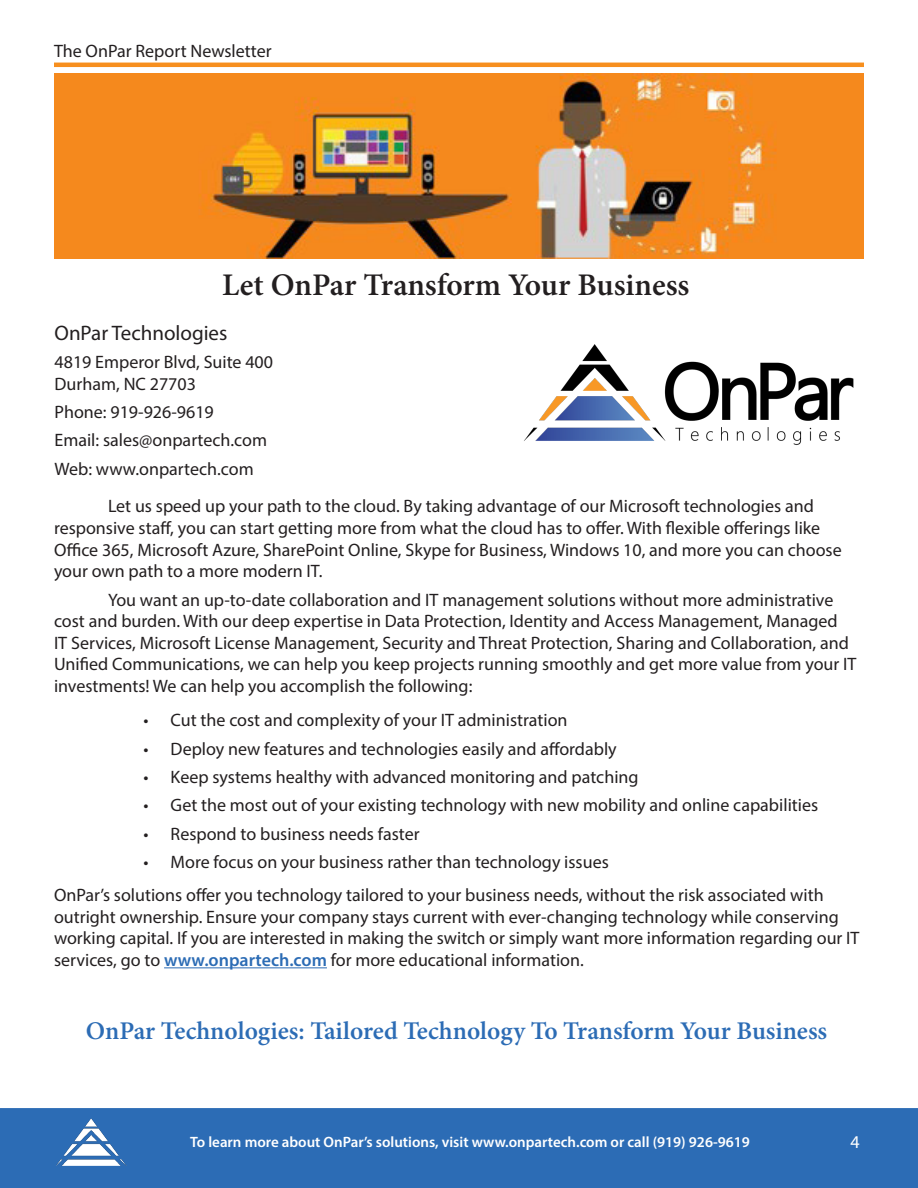
<style>
.page{position:relative;width:918px;height:1188px;background:#fff}
.page>*{position:absolute;margin:0;border:0;box-sizing:border-box;transform-origin:0 0}
.t1{font:600 31.5px "Minion Pro";letter-spacing:-.005em;color:#231f20}
.t2{font:600 25.5px "Minion Pro";color:#2c6cb5}
.t3{font:21px "Myriad Pro";color:#231f20}
.t4{font:18px/21.6px "Myriad Pro";color:#231f20}
.t5{font:18px "Myriad Pro";color:#fff}
.t6{font:600 15px "Myriad Pro";color:#fff}
.s1{font-weight:600;color:#2c6cb5}
</style>
<div class="page">
<div style="left:1px;top:1109px;width:916px;height:78px;background:#2c6cb5"></div>
<div style="left:0;top:1108px;width:918px;height:80px;border:2px solid #2c6cb5"></div>
<img style="left:56px;top:1118px;width:70px;height:48px">
<hr style="left:54px;top:63px;width:810px;height:4px;background:#f78f1e">
<img style="left:54px;top:73px;width:810px;height:186px">
<img style="left:524px;top:344px;width:330px;height:101px">
<hr style="left:164px;top:967px;width:163px;height:1px;background:#2c6cb5">
<p class="t4" style="left:54px;top:39px;width:219px">The OnPar Report Newsletter</p>
<p class="t1" style="left:222px;top:263px;width:469px">Let OnPar Transform Your Business</p>
<p class="t3" style="left:55px;top:320px;width:174px">OnPar Technologies</p>
<p class="t4" style="left:55px;top:351px;width:220px">4819 Emperor Blvd, Suite 400</p>
<p class="t4" style="left:55px;top:373px;width:143px">Durham, NC 27703</p>
<p class="t4" style="left:55px;top:401px;width:161px">Phone: 919-926-9619</p>
<p class="t4" style="left:55px;top:429px;width:214px">Email: sales@onpartech.com</p>
<p class="t4" style="left:55px;top:458px;width:201px">Web: www.onpartech.com</p>
<p class="t4" style="left:54px;top:495px;width:789px;text-indent:54px">Let us speed up your path to the cloud. By taking advantage of our Microsoft technologies and responsive staff, you can start getting more from what the cloud has to offer. With flexible offerings like Office 365, Microsoft Azure, SharePoint Online, Skype for Business, Windows 10, and more you can choose your own path to a more modern IT.</p>
<p class="t4" style="left:54px;top:588px;width:804px;text-indent:54px">You want an up-to-date collaboration and IT management solutions without more administrative cost and burden. With our deep expertise in Data Protection, Identity and Access Management, Managed<br>IT Services, Microsoft License Management, Security and Threat Protection, Sharing and Collaboration, and Unified Communications, we can help you keep projects running smoothly and get more value from your IT investments! We can help you accomplish the following:</p>
<p class="t4" style="left:144px;top:709px;width:425px">• Cut the cost and complexity of your IT administration</p>
<p class="t4" style="left:144px;top:738px;width:475px">• Deploy new features and technologies easily and affordably</p>
<p class="t4" style="left:144px;top:766px;width:496px">• Keep systems healthy with advanced monitoring and patching</p>
<p class="t4" style="left:144px;top:794px;width:676px">• Get the most out of your existing technology with new mobility and online capabilities</p>
<p class="t4" style="left:144px;top:823px;width:278px">• Respond to business needs faster</p>
<p class="t4" style="left:144px;top:851px;width:467px">• More focus on your business rather than technology issues</p>
<p class="t4" style="left:54px;top:884px;width:807px">OnPar’s solutions offer you technology tailored to your business needs, without the risk associated with outright ownership. Ensure your company stays current with ever-changing technology while conserving working capital. If you are interested in making the switch or simply want more information regarding our IT services, go to <span class="s1">www.onpartech.com</span> for more educational information.</p>
<p class="t2" style="left:86px;top:1013px;width:743px">OnPar Technologies: Tailored Technology To Transform Your Business</p>
<p class="t6" style="left:190px;top:1132px;width:561px">To learn more about OnPar’s solutions, visit www.onpartech.com or call (919) 926-9619</p>
<p class="t5" style="left:850px;top:1130px;width:11px">4</p>
</div>
